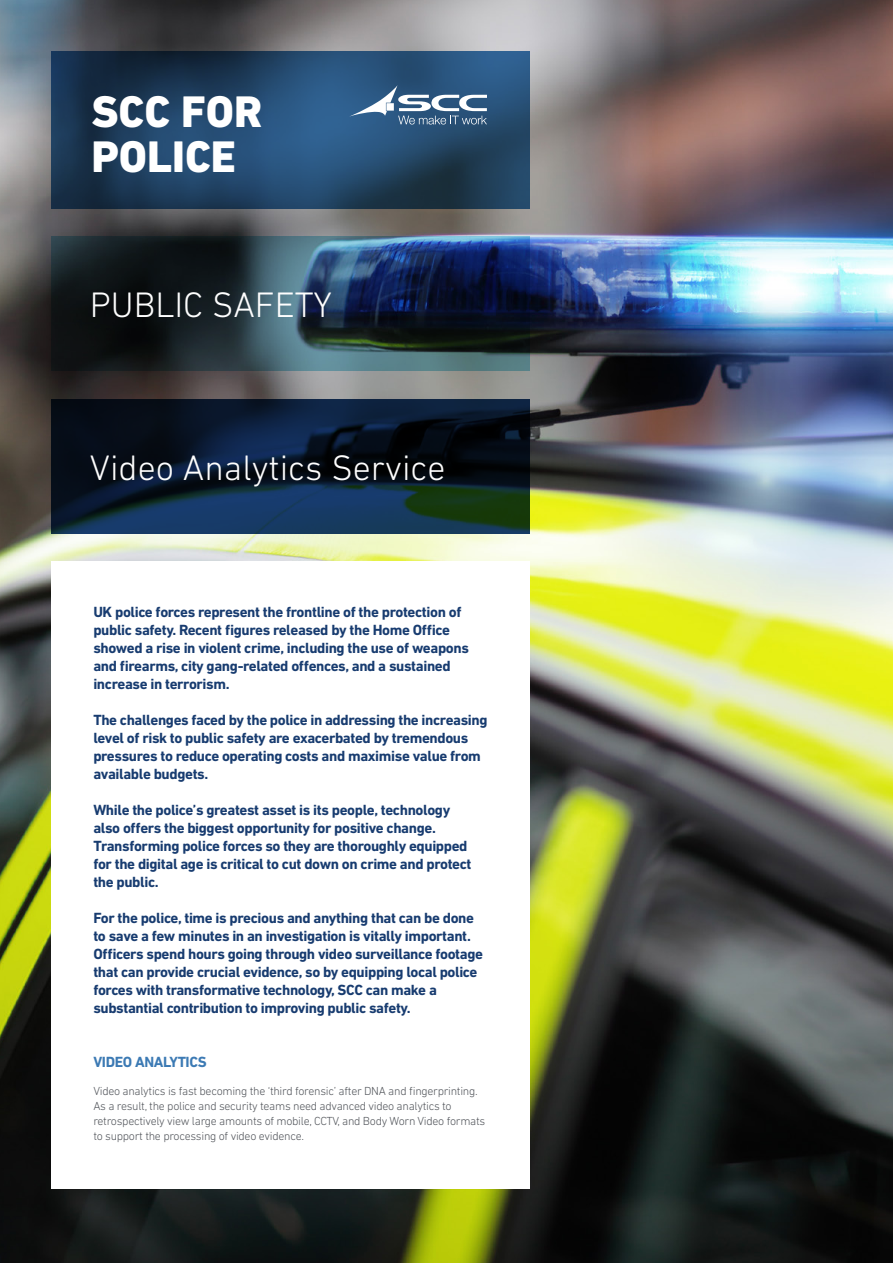
<style>
.page{position:relative;width:893px;height:1263px;background:#fff}
.page>*{position:absolute;margin:0;border:0;box-sizing:border-box;transform-origin:0 0}
.t1{font:800 45px/45px "DIN Next LT Pro";color:#fff}
.t2{font:300 36px "DIN Next LT Pro";color:#fefefe}
.t3{font:700 15px/18px "DIN Next LT Pro";letter-spacing:-.025em;color:#183c70}
.t4{font:700 15px "DIN Next LT Pro";letter-spacing:-.025em;color:#3c7ab4}
.t5{font:300 11.85px/15px "DIN Next LT Pro";letter-spacing:-.025em;color:#52555b}
</style>
<div class="page">
<img style="left:0;top:0;width:893px;height:1263px">
<svg style="left:51px;top:51px;width:478px;height:157px;background:#214465"></svg>
<div style="left:51px;top:561px;width:478px;height:627px;background:#fff"></div>
<svg style="left:51px;top:236px;width:478px;height:135px;background:#213342"></svg>
<svg style="left:349px;top:85px;width:138px;height:39px"></svg>
<div style="left:386px;top:103px;width:8px;height:8px;background:#fff"></div>
<svg style="left:51px;top:399px;width:478px;height:134px;background:#0b1e2f"></svg>
<h1 class="t1" style="left:91px;top:89px;width:172px">SCC FOR<br>POLICE</h1>
<h2 class="t2" style="left:90px;top:284px;width:244px">PUBLIC SAFETY</h2>
<h2 class="t2" style="left:90px;top:447px;width:357px">Video Analytics Service</h2>
<p class="t3" style="left:93px;top:603px;width:377px">UK police forces represent the frontline of the protection of public safety. Recent figures released by the Home Office showed a rise in violent crime, including the use of weapons and firearms, city gang-related offences, and a sustained increase in terrorism.</p>
<p class="t3" style="left:93px;top:711px;width:396px">The challenges faced by the police in addressing the increasing level of risk to public safety are exacerbated by tremendous pressures to reduce operating costs and maximise value from available budgets.</p>
<p class="t3" style="left:93px;top:801px;width:380px">While the police’s greatest asset is its people, technology also offers the biggest opportunity for positive change.<br>Transforming police forces so they are thoroughly equipped for the digital age is critical to cut down on crime and protect the public.</p>
<p class="t3" style="left:93px;top:909px;width:391px">For the police, time is precious and anything that can be done to save a few minutes in an investigation is vitally important.<br>Officers spend hours going through video surveillance footage that can provide crucial evidence, so by equipping local police forces with transformative technology, SCC can make a substantial contribution to improving public safety.</p>
<p class="t4" style="left:93px;top:1053px;width:115px">VIDEO ANALYTICS</p>
<p class="t5" style="left:93px;top:1083px;width:393px">Video analytics is fast becoming the ‘third forensic’ after DNA and fingerprinting.<br>As a result, the police and security teams need advanced video analytics to retrospectively view large amounts of mobile, CCTV, and Body Worn Video formats to support the processing of video evidence.</p>
</div>
